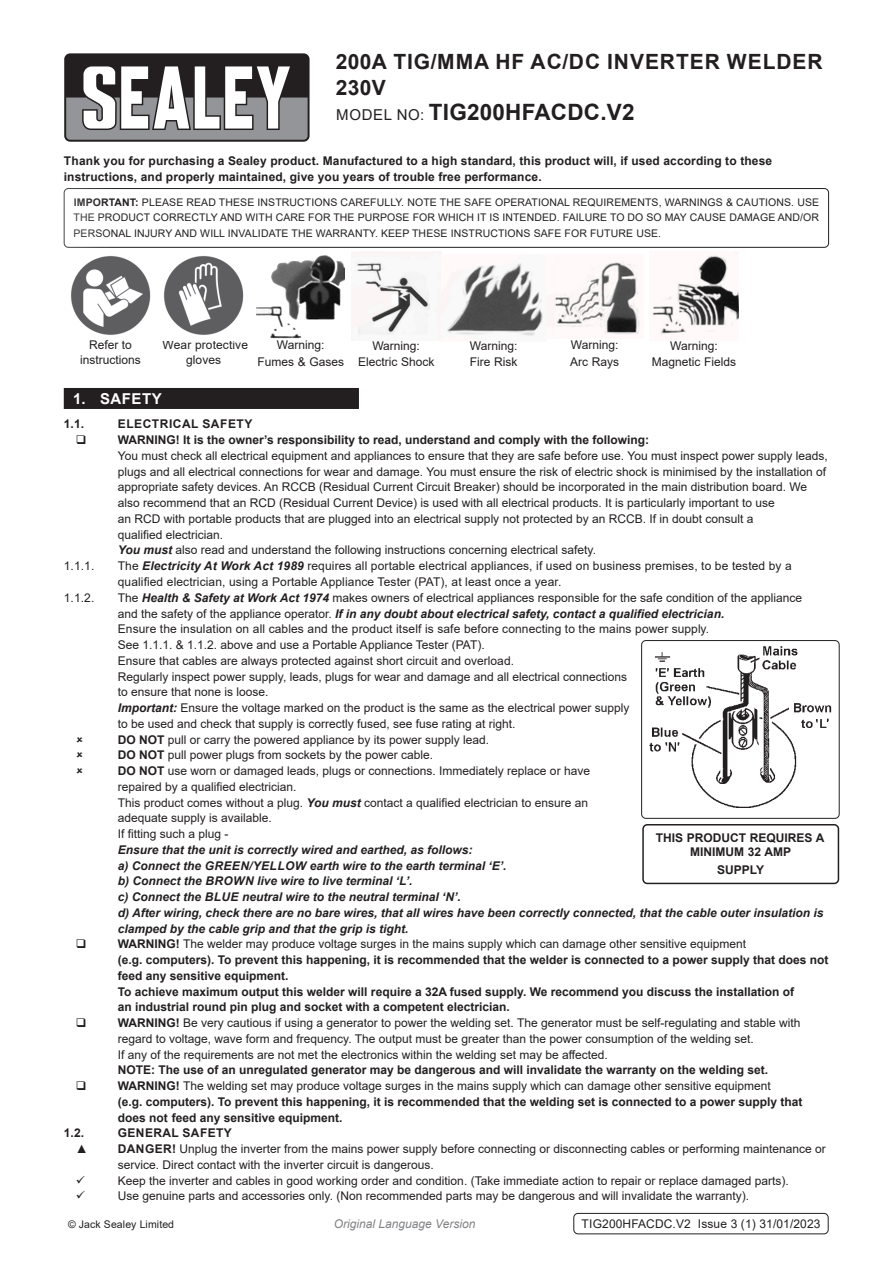
<style>
.page{position:relative;width:893px;height:1263px;background:#fff}
.page>*{position:absolute;margin:0;border:0;box-sizing:border-box;transform-origin:0 0}
.Instructions_Model_N{font:700 22.5px "Arial";letter-spacing:.01em;color:#231f20}
.Product_Description{font:700 21px/25.2px "Arial";letter-spacing:.045em;color:#231f20}
.t1{font:700 15px "Arial";letter-spacing:.035em;color:#fff}
.Body{font:12px/15.8px "Arial";color:#231f20}
.Body-2{font:700 12px/15.8px "Arial";color:#231f20}
.Body-3{font:italic 700 12px/15.8px "Arial";color:#231f20}
.Sub_Heading{font:12px "Arial";color:#231f20}
.Body__Footer{font:12px "Arial";letter-spacing:.01em;color:#231f20}
.t2{font:italic 12px "Arial";color:#808285}
.Body-4{font:700 12px "Arial";letter-spacing:.045em;color:#231f20}
.Body-5{font:700 12px "Arial";letter-spacing:.035em;color:#231f20}
.Body__Justified__7pt{font:10.5px/15.8px "Arial";letter-spacing:.01em;color:#231f20;text-align:justify}
.s1{font-weight:400;font-size:15px}
.s2{font-weight:700}
.s3{font-weight:700;font-style:italic}
</style>
<div class="page">
<div style="left:64px;top:53px;width:246px;height:89px;background:#231f20;border-radius:6px"></div>
<svg style="left:66px;top:66px;width:242px;height:74px"></svg>
<div style="left:64px;top:188px;width:765px;height:60px;border:1px solid #231f20;border-radius:4px"></div>
<div style="left:64px;top:388px;width:295px;height:21px;background:#231f20"></div>
<img style="left:643px;top:642px;width:195px;height:166px">
<div style="left:641px;top:640px;width:199px;height:179px;border:1px solid #231f20;border-radius:4px"></div>
<div style="left:642px;top:824px;width:197px;height:60px;border:2px solid #231f20;border-radius:4px"></div>
<div style="left:573px;top:1213px;width:255px;height:21px;border:1px solid #231f20;border-radius:4px"></div>
<img style="left:71px;top:256px;width:80px;height:79px">
<img style="left:164px;top:256px;width:80px;height:79px">
<img style="left:652px;top:252px;width:86px;height:82px">
<img style="left:257px;top:255px;width:88px;height:84px">
<img style="left:351px;top:251px;width:90px;height:90px">
<img style="left:442px;top:263px;width:101px;height:73px">
<img style="left:547px;top:261px;width:93px;height:74px">
<p class="Product_Description" style="left:336px;top:50px;width:488px">200A TIG/MMA HF AC/DC INVERTER WELDER<br>230V</p>
<p class="Instructions_Model_N" style="left:336px;top:96px;width:300px"><span class="s1">MODEL NO:</span> TIG200HFACDC.V2</p>
<p class="Body-2" style="left:64px;top:153px;width:710px">Thank you for purchasing a Sealey product. Manufactured to a high standard, this product will, if used according to these instructions, and properly maintained, give you years of trouble free performance.</p>
<p class="Body__Justified__7pt" style="left:74px;top:194px;width:747px"><span class="s2">IMPORTANT:</span> PLEASE READ THESE INSTRUCTIONS CAREFULLY. NOTE THE SAFE OPERATIONAL REQUIREMENTS, WARNINGS &amp; CAUTIONS. USE THE PRODUCT CORRECTLY AND WITH CARE FOR THE PURPOSE FOR WHICH IT IS INTENDED. FAILURE TO DO SO MAY CAUSE DAMAGE AND/OR PERSONAL INJURY AND WILL INVALIDATE THE WARRANTY. KEEP THESE INSTRUCTIONS SAFE FOR FUTURE USE.</p>
<p class="Body" style="left:80px;top:338px;width:62px;line-height:14.4px;text-align:center">Refer to instructions</p>
<p class="Body" style="left:163px;top:338px;width:87px;line-height:14.4px;text-align:center">Wear protective gloves</p>
<p class="Sub_Heading" style="left:277px;top:337px;width:49px">Warning:</p>
<p class="Sub_Heading" style="left:257px;top:353px;width:88px">Fumes &amp; Gases</p>
<p class="Sub_Heading" style="left:372px;top:337px;width:49px">Warning:</p>
<p class="Sub_Heading" style="left:358px;top:354px;width:78px">Electric Shock</p>
<p class="Sub_Heading" style="left:470px;top:337px;width:49px">Warning:</p>
<p class="Sub_Heading" style="left:470px;top:354px;width:49px">Fire Risk</p>
<p class="Sub_Heading" style="left:571px;top:337px;width:49px">Warning:</p>
<p class="Sub_Heading" style="left:570px;top:353px;width:51px">Arc Rays</p>
<p class="Sub_Heading" style="left:670px;top:337px;width:49px">Warning:</p>
<p class="Sub_Heading" style="left:652px;top:354px;width:86px">Magnetic Fields</p>
<p class="t1" style="left:73px;top:388px;width:90px">1. SAFETY</p>
<p class="Body-2" style="left:64px;top:416px;width:22px">1.1.</p>
<p class="Body-4" style="left:118px;top:416px;width:136px">ELECTRICAL SAFETY</p>
<p class="Body-2" style="left:118px;top:432px;width:533px">WARNING! It is the owner’s responsibility to read, understand and comply with the following:</p>
<p class="Body" style="left:118px;top:448px;width:711px">You must check all electrical equipment and appliances to ensure that they are safe before use. You must inspect power supply leads, plugs and all electrical connections for wear and damage. You must ensure the risk of electric shock is minimised by the installation of appropriate safety devices. An RCCB (Residual Current Circuit Breaker) should be incorporated in the main distribution board. We also recommend that an RCD (Residual Current Device) is used with all electrical products. It is particularly important to use<br>an RCD with portable products that are plugged into an electrical supply not protected by an RCCB. If in doubt consult a<br>qualified electrician.</p>
<p class="Body" style="left:118px;top:542px;width:480px"><span class="s3">You must</span> also read and understand the following instructions concerning electrical safety.</p>
<p class="Body" style="left:64px;top:558px;width:32px">1.1.1.</p>
<p class="Body" style="left:118px;top:558px;width:676px">The <span class="s3">Electricity At Work Act 1989</span> requires all portable electrical appliances, if used on business premises, to be tested by a qualified electrician, using a Portable Appliance Tester (PAT), at least once a year.</p>
<p class="Body" style="left:64px;top:590px;width:32px">1.1.2.</p>
<p class="Body" style="left:118px;top:590px;width:686px">The <span class="s3">Health &amp; Safety at Work Act 1974</span> makes owners of electrical appliances responsible for the safe condition of the appliance and the safety of the appliance operator. <span class="s3">If in any doubt about electrical safety, contact a qualified electrician.</span></p>
<p class="Body" style="left:118px;top:621px;width:593px">Ensure the insulation on all cables and the product itself is safe before connecting to the mains power supply.</p>
<p class="Body" style="left:118px;top:637px;width:368px">See 1.1.1. &amp; 1.1.2. above and use a Portable Appliance Tester (PAT).</p>
<p class="Body" style="left:118px;top:653px;width:398px">Ensure that cables are always protected against short circuit and overload.</p>
<p class="Body" style="left:118px;top:668px;width:511px">Regularly inspect power supply, leads, plugs for wear and damage and all electrical connections to ensure that none is loose.</p>
<p class="Body" style="left:118px;top:700px;width:513px"><span class="s3">Important:</span> Ensure the voltage marked on the product is the same as the electrical power supply to be used and check that supply is correctly fused, see fuse rating at right.</p>
<p class="Body" style="left:118px;top:731px;width:373px"><span class="s2">DO NOT</span> pull or carry the powered appliance by its power supply lead.</p>
<p class="Body" style="left:118px;top:747px;width:317px"><span class="s2">DO NOT</span> pull power plugs from sockets by the power cable.</p>
<p class="Body" style="left:118px;top:763px;width:474px"><span class="s2">DO NOT</span> use worn or damaged leads, plugs or connections. Immediately replace or have repaired by a qualified electrician.</p>
<p class="Body" style="left:118px;top:794px;width:472px">This product comes without a plug. <span class="s3">You must</span> contact a qualified electrician to ensure an adequate supply is available.</p>
<p class="Body" style="left:118px;top:826px;width:112px">If fitting such a plug -</p>
<p class="Body-3" style="left:118px;top:842px;width:356px">Ensure that the unit is correctly wired and earthed, as follows:</p>
<p class="Body-3" style="left:118px;top:858px;width:390px">a) Connect the GREEN/YELLOW earth wire to the earth terminal ‘E’.</p>
<p class="Body-3" style="left:118px;top:873px;width:296px">b) Connect the BROWN live wire to live terminal ‘L’.</p>
<p class="Body-3" style="left:118px;top:889px;width:345px">c) Connect the BLUE neutral wire to the neutral terminal ‘N’.</p>
<p class="Body-3" style="left:118px;top:905px;width:707px">d) After wiring, check there are no bare wires, that all wires have been correctly connected, that the cable outer insulation is clamped by the cable grip and that the grip is tight.</p>
<p class="Body" style="left:118px;top:936px;width:630px"><span class="s2">WARNING!</span> The welder may produce voltage surges in the mains supply which can damage other sensitive equipment</p>
<p class="Body-2" style="left:118px;top:952px;width:712px">(e.g. computers). To prevent this happening, it is recommended that the welder is connected to a power supply that does not feed any sensitive equipment.</p>
<p class="Body-2" style="left:118px;top:983px;width:678px">To achieve maximum output this welder will require a 32A fused supply. We recommend you discuss the installation of an industrial round pin plug and socket with a competent electrician.</p>
<p class="Body" style="left:118px;top:1015px;width:684px"><span class="s2">WARNING!</span> Be very cautious if using a generator to power the welding set. The generator must be self-regulating and stable with regard to voltage, wave form and frequency. The output must be greater than the power consumption of the welding set.</p>
<p class="Body" style="left:118px;top:1046px;width:492px">If any of the requirements are not met the electronics within the welding set may be affected.</p>
<p class="Body-2" style="left:118px;top:1062px;width:652px">NOTE: The use of an unregulated generator may be dangerous and will invalidate the warranty on the welding set.</p>
<p class="Body" style="left:118px;top:1078px;width:654px"><span class="s2">WARNING!</span> The welding set may produce voltage surges in the mains supply which can damage other sensitive equipment</p>
<p class="Body-2" style="left:118px;top:1094px;width:686px">(e.g. computers). To prevent this happening, it is recommended that the welding set is connected to a power supply that does not feed any sensitive equipment.</p>
<p class="Body-2" style="left:64px;top:1125px;width:22px">1.2.</p>
<p class="Body-5" style="left:118px;top:1124px;width:116px">GENERAL SAFETY</p>
<p class="Body" style="left:76px;top:1141px;width:13px">▲</p>
<p class="Body" style="left:118px;top:1141px;width:709px"><span class="s2">DANGER!</span> Unplug the inverter from the mains power supply before connecting or disconnecting cables or performing maintenance or service. Direct contact with the inverter circuit is dangerous.</p>
<p class="Body" style="left:118px;top:1172px;width:673px">Keep the inverter and cables in good working order and condition. (Take immediate action to repair or replace damaged parts).</p>
<p class="Body" style="left:118px;top:1188px;width:633px">Use genuine parts and accessories only. (Non recommended parts may be dangerous and will invalidate the warranty).</p>
<p class="Body-2" style="left:656px;top:830px;width:170px">THIS PRODUCT REQUIRES A</p>
<p class="Body-2" style="left:690px;top:844px;width:102px">MINIMUM 32 AMP</p>
<p class="Body-2" style="left:717px;top:862px;width:48px">SUPPLY</p>
<p class="Body__Justified__7pt" style="left:68px;top:1216px;width:108px">© Jack Sealey Limited</p>
<p class="t2" style="left:334px;top:1216px;width:143px">Original Language Version</p>
<p class="Body__Footer" style="left:582px;top:1216px;width:240px">TIG200HFACDC.V2 Issue 3 (1) 31/01/2023</p>
</div>
